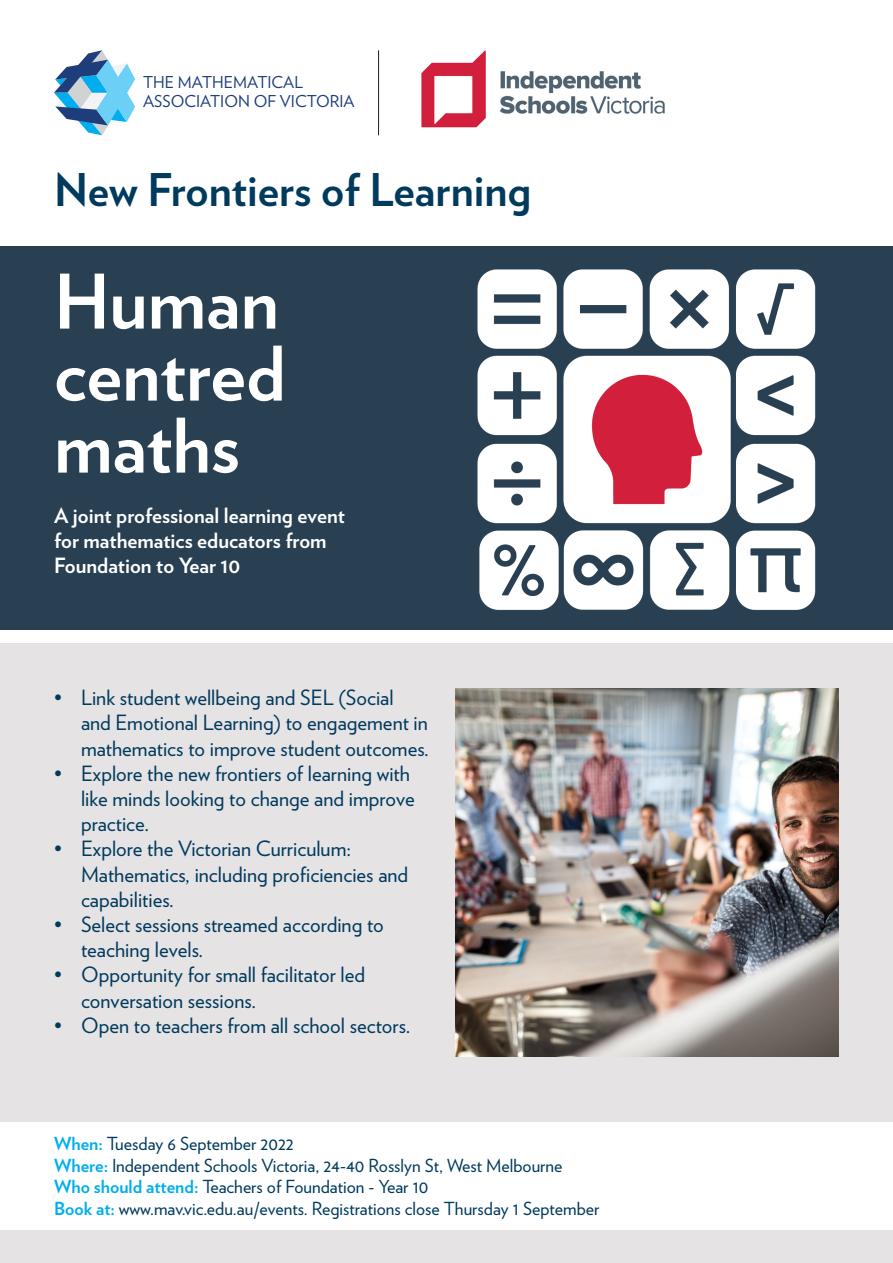
<style>
.page{position:relative;width:893px;height:1263px;background:#fff}
.page>*{position:absolute;margin:0;border:0;box-sizing:border-box;transform-origin:0 0}
.t1{font:700 75px/72px "Verlag";color:#fff;text-align:justify}
.t2{font:700 45px "Verlag";color:#003a5d}
.t3{font:21px/25.2px "Verlag";color:#003a5d}
.t4{font:700 21px/25.2px "Verlag";color:#fff}
.Verlag_10_point_cyan{font:18px "Verlag";color:#003a5d}
.t5{font:16.35px/19.6px "Verlag";color:#1e3d7b}
.s1{font-weight:700;color:#00aeef}
</style>
<div class="page">
<div style="left:0;top:643px;width:893px;height:620px;background:#e6e3e4"></div>
<svg style="left:54px;top:50px;width:81px;height:85px"></svg>
<hr style="left:378px;top:50px;width:1px;height:85px;background:#231f20">
<img style="left:421px;top:50px;width:244px;height:78px">
<div style="left:0;top:1123px;width:893px;height:107px;background:#fff"></div>
<img style="left:455px;top:688px;width:384px;height:369px">
<div style="left:0;top:247px;width:893px;height:383px;background:#284052"></div>
<img style="left:477px;top:269px;width:339px;height:341px">
<p class="t5" style="left:143px;top:71px;width:213px">THE MATHEMATICAL<br>ASSOCIATION OF VICTORIA</p>
<p class="t2" style="left:54px;top:154px;width:479px">New Frontiers of Learning</p>
<p class="t1" style="left:54px;top:262px;width:233px">Human centred maths</p>
<p class="t4" style="left:54px;top:502px;width:292px">A joint professional learning event for mathematics educators from<br>Foundation to Year 10</p>
<p class="t3" style="left:81px;top:684px;width:349px;text-indent:-27px">• Link student wellbeing and SEL (Social<br>and Emotional Learning) to engagement in mathematics to improve student outcomes.</p>
<p class="t3" style="left:81px;top:759px;width:335px;text-indent:-27px">• Explore the new frontiers of learning with like minds looking to change and improve practice.</p>
<p class="t3" style="left:81px;top:835px;width:329px;text-indent:-27px">• Explore the Victorian Curriculum:<br>Mathematics, including proficiencies and capabilities.</p>
<p class="t3" style="left:81px;top:911px;width:304px;text-indent:-27px">• Select sessions streamed according to teaching levels.</p>
<p class="t3" style="left:81px;top:961px;width:286px;text-indent:-27px">• Opportunity for small facilitator led conversation sessions.</p>
<p class="t3" style="left:54px;top:1011px;width:358px">• Open to teachers from all school sectors.</p>
<p class="Verlag_10_point_cyan" style="left:54px;top:1130px;width:241px"><span class="s1">When:</span> Tuesday 6 September 2022</p>
<p class="Verlag_10_point_cyan" style="left:54px;top:1151px;width:510px"><span class="s1">Where:</span> Independent Schools Victoria, 24-40 Rosslyn St, West Melbourne</p>
<p class="Verlag_10_point_cyan" style="left:54px;top:1173px;width:376px"><span class="s1">Who should attend:</span> Teachers of Foundation - Year 10</p>
<p class="Verlag_10_point_cyan" style="left:54px;top:1195px;width:547px"><span class="s1">Book at:</span> www.mav.vic.edu.au/events. Registrations close Thursday 1 September</p>
</div>
